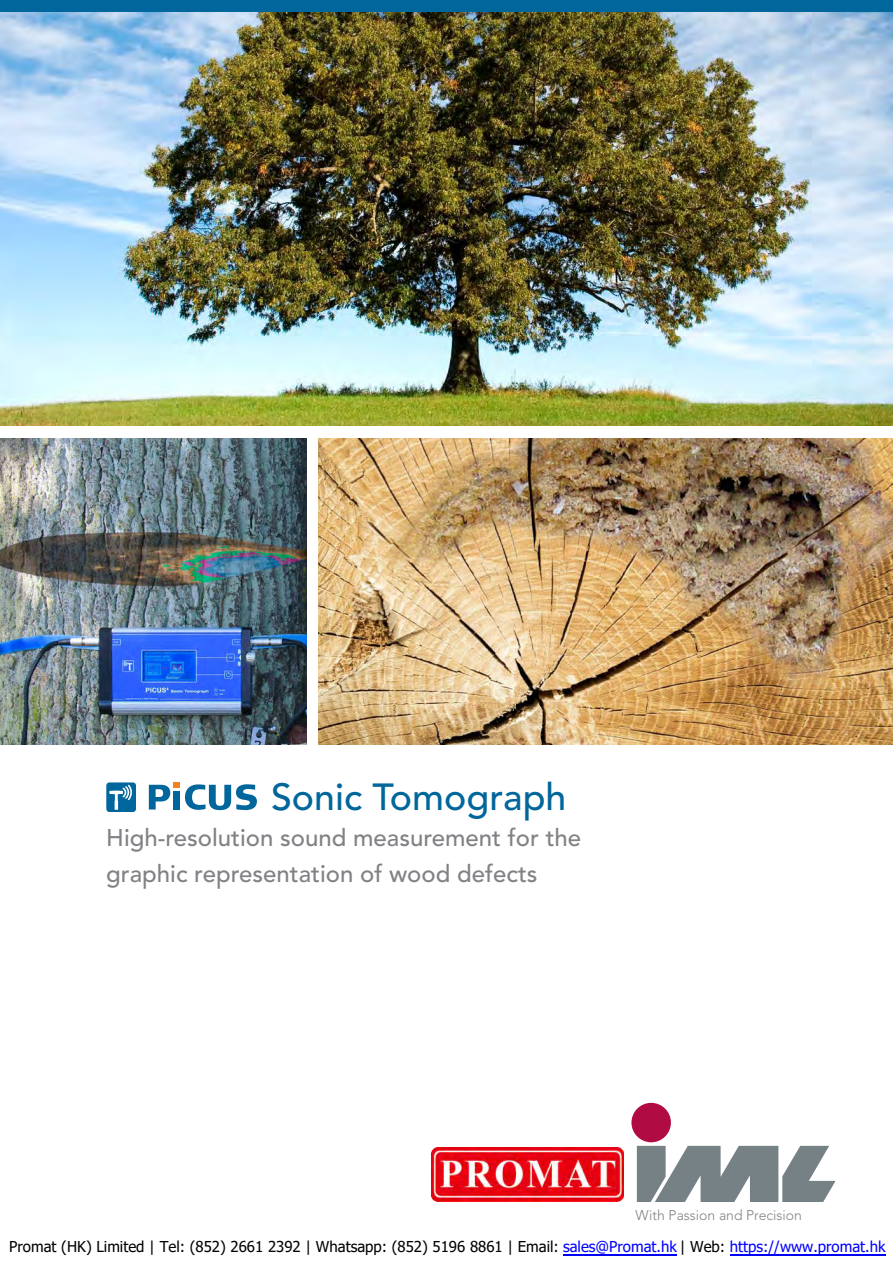
<style>
.page{position:relative;width:893px;height:1263px;background:#fff}
.page>*{position:absolute;margin:0;border:0;box-sizing:border-box;transform-origin:0 0}
.t1{font:500 37.5px "Avenir LT Std";color:#00669b}
.t2{font:500 24px/36px "Avenir LT Std";color:#808285}
.t3{font:15px "Tahoma";color:#000}
.t4{font:300 13.95px "Avenir LT Std";color:#808285}
.s1{color:#00f}
</style>
<div class="page">
<div style="left:0;top:0;width:893px;height:13px;background:#00669b"></div>
<svg style="left:637px;top:1146px;width:199px;height:56px"></svg>
<div style="left:631px;top:1103px;width:40px;height:39px;background:#b00b42;border-radius:50%"></div>
<div style="left:106px;top:782px;width:30px;height:30px;background:#00669b;border-radius:3px"></div>
<svg style="left:109px;top:785px;width:23px;height:25px"></svg>
<img style="left:0;top:13px;width:893px;height:412px">
<img style="left:0;top:438px;width:306px;height:306px">
<img style="left:319px;top:438px;width:574px;height:306px">
<svg style="left:149px;top:783px;width:108px;height:27px"></svg>
<img style="left:431px;top:1147px;width:193px;height:54px">
<hr style="left:730px;top:1254px;width:155px;height:1px;background:#00f">
<hr style="left:563px;top:1254px;width:114px;height:1px;background:#00f">
<h1 class="t1" style="left:271px;top:775px;width:297px">Sonic Tomograph</h1>
<h2 class="t2" style="left:106px;top:820px;width:476px">High-resolution sound measurement for the graphic representation of wood defects</h2>
<p class="t4" style="left:636px;top:1207px;width:168px">With Passion and Precision</p>
<p class="t3" style="left:9px;top:1237px;width:878px">Promat (HK) Limited | Tel: (852) 2661 2392 | Whatsapp: (852) 5196 8861 | Email: <span class="s1">sales@Promat.hk</span> | Web: <span class="s1">https://www.promat.hk</span></p>
</div>
